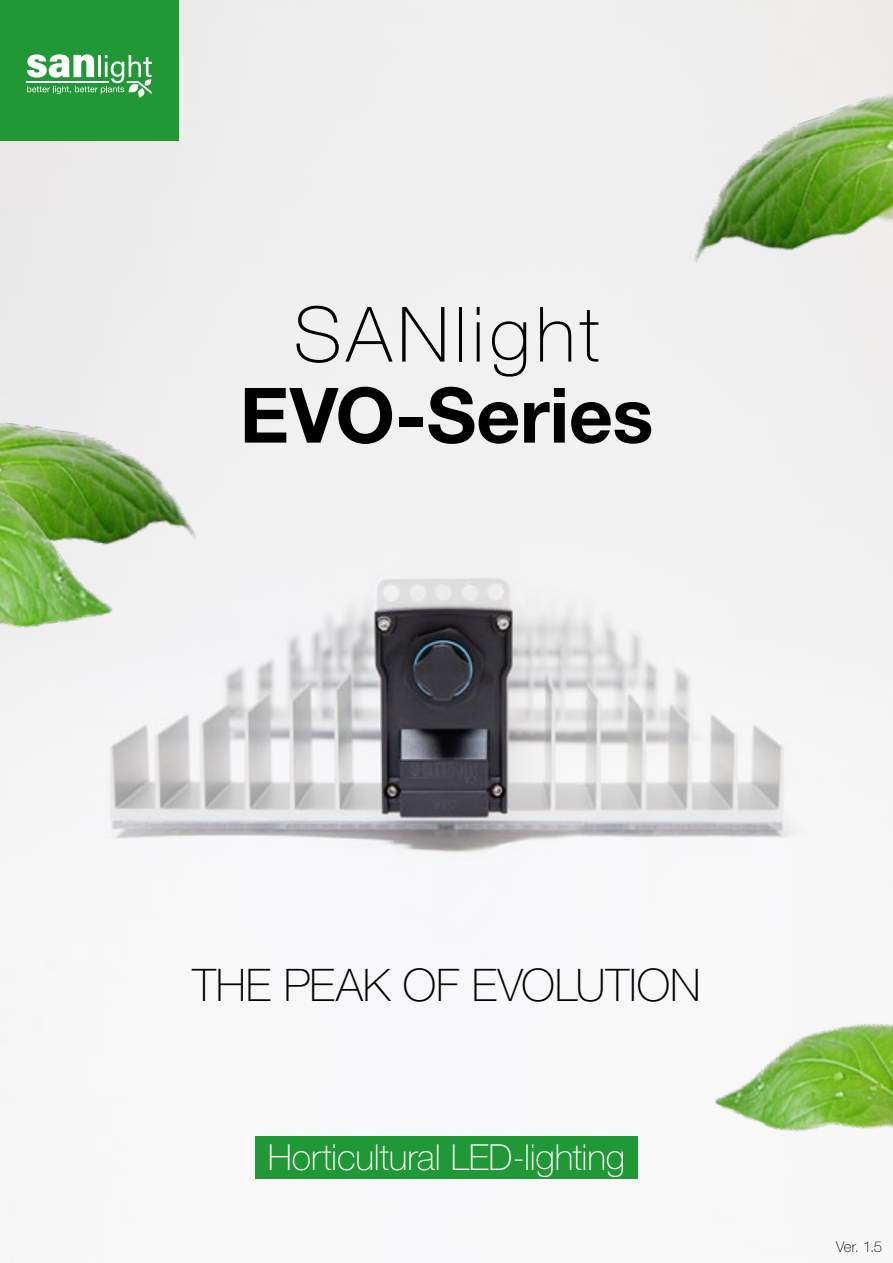
<style>
.page{position:relative;width:893px;height:1263px;background:#fff}
.page>*{position:absolute;margin:0;border:0;box-sizing:border-box;transform-origin:0 0}
.t1{font:700 76.5px "Helvetica Neue LT Pro";letter-spacing:-.005em;color:#000}
.t2{font:100 76.5px "Helvetica Neue LT Pro";letter-spacing:.065em;color:#000}
.t3{font:100 45px "Helvetica Neue LT Pro";color:#000}
.t4{font:100 36px "Helvetica Neue LT Pro";letter-spacing:-.01em;color:#fff}
.t5{font:100 15px "Helvetica Neue LT Pro";color:#000}
</style>
<div class="page">
<img style="left:0;top:0;width:893px;height:1263px">
<div style="left:0;top:0;width:179px;height:140px;background:#1f9835"></div>
<svg style="left:27px;top:54px;width:125px;height:44px"></svg>
<img style="left:0;top:398px;width:261px;height:358px">
<img style="left:0;top:383px;width:260px;height:358px">
<img style="left:600px;top:63px;width:293px;height:439px">
<img style="left:588px;top:916px;width:305px;height:344px">
<div style="left:255px;top:1136px;width:383px;height:43px;background:#1f9835"></div>
<h1 class="t2" style="left:293px;top:291px;width:307px">SANlight</h1>
<h1 class="t1" style="left:240px;top:368px;width:415px">EVO-Series</h1>
<p class="t3" style="left:192px;top:959px;width:509px">THE PEAK OF EVOLUTION</p>
<p class="t4" style="left:268px;top:1137px;width:359px">Horticultural LED-lighting</p>
<p class="t5" style="left:836px;top:1238px;width:48px">Ver. 1.5</p>
</div>
